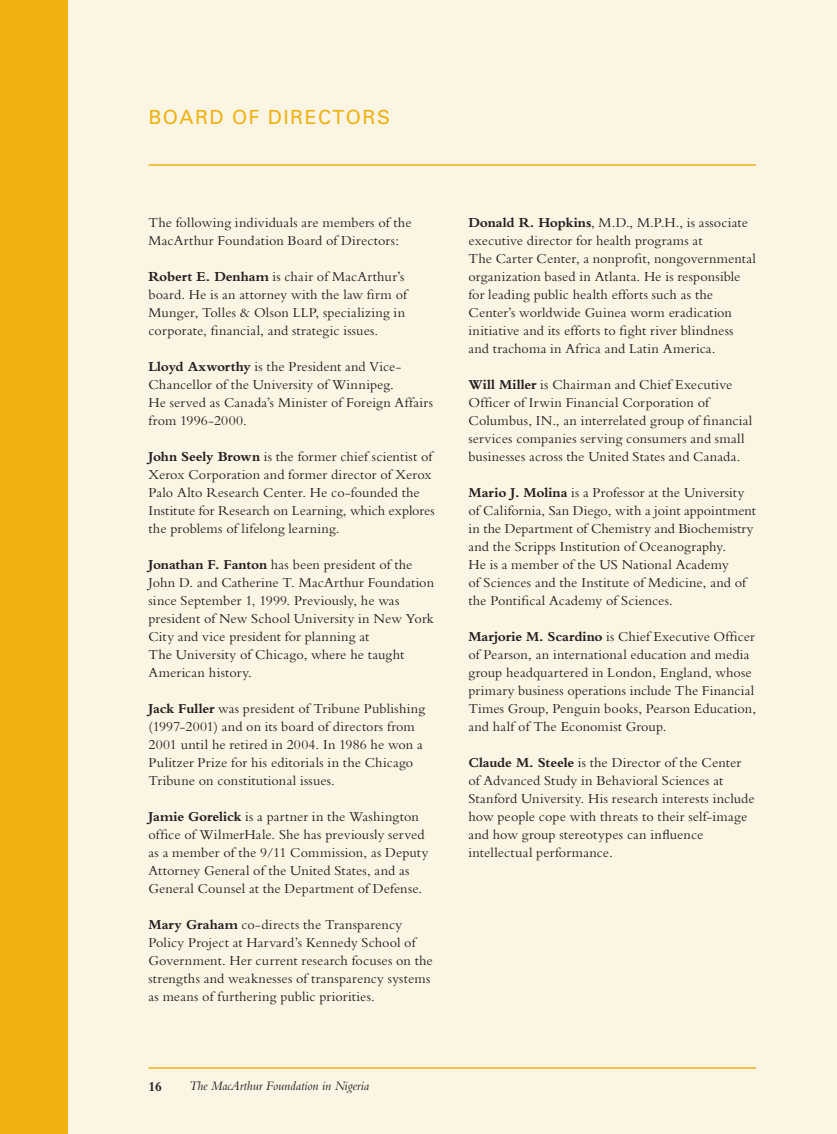
<style>
.page{position:relative;width:837px;height:1134px;background:#fcf5e4}
.page>*{position:absolute;margin:0;border:0;box-sizing:border-box;transform-origin:0 0}
.t1{font:19.5px "Univers";letter-spacing:.075em;color:#efb211}
.t2{font:14.25px/18px "Bembo";letter-spacing:.005em;color:#231f20}
.t3{font:700 14.25px "Bembo";color:#231f20;scale:.95 1}
.t4{font:italic 13.5px "Bembo";color:#231f20;scale:.95 1}
.s1{font-weight:700}
</style>
<div class="page">
<hr style="left:148px;top:1067px;width:608px;height:2px;background:#efb211">
<div style="left:0;top:0;width:68px;height:1134px;background:#efb211"></div>
<hr style="left:148px;top:164px;width:608px;height:2px;background:#efb211">
<h1 class="t1" style="left:148px;top:105px;width:243px">BOARD OF DIRECTORS</h1>
<p class="t2" style="left:148px;top:213px;width:265px">The following individuals are members of the<br>MacArthur Foundation Board of Directors:</p>
<p class="t2" style="left:148px;top:267px;width:260px"><span class="s1">Robert E. Denham</span> is chair of MacArthur’s board. He is an attorney with the law firm of Munger, Tolles &amp; Olson LLP, specializing in corporate, financial, and strategic issues.</p>
<p class="t2" style="left:149px;top:357px;width:286px"><span class="s1">Lloyd Axworthy</span> is the President and Vice-Chancellor of the University of Winnipeg.<br>He served as Canada’s Minister of Foreign Affairs from 1996-2000.</p>
<p class="t2" style="left:149px;top:447px;width:288px"><span class="s1">John Seely Brown</span> is the former chief scientist of Xerox Corporation and former director of Xerox Palo Alto Research Center. He co-founded the Institute for Research on Learning, which explores the problems of lifelong learning.</p>
<p class="t2" style="left:149px;top:555px;width:287px"><span class="s1">Jonathan F. Fanton</span> has been president of the John D. and Catherine T. MacArthur Foundation since September 1, 1999. Previously, he was president of New School University in New York City and vice president for planning at<br>The University of Chicago, where he taught American history.</p>
<p class="t2" style="left:149px;top:699px;width:278px"><span class="s1">Jack Fuller</span> was president of Tribune Publishing (1997-2001) and on its board of directors from 2001 until he retired in 2004. In 1986 he won a Pulitzer Prize for his editorials in the Chicago Tribune on constitutional issues.</p>
<p class="t2" style="left:149px;top:807px;width:281px"><span class="s1">Jamie Gorelick</span> is a partner in the Washington office of WilmerHale. She has previously served as a member of the 9/11 Commission, as Deputy Attorney General of the United States, and as General Counsel at the Department of Defense.</p>
<p class="t2" style="left:149px;top:915px;width:286px"><span class="s1">Mary Graham</span> co-directs the Transparency Policy Project at Harvard’s Kennedy School of Government. Her current research focuses on the strengths and weaknesses of transparency systems as means of furthering public priorities.</p>
<p class="t3" style="left:148px;top:1079px;width:16px">16</p>
<p class="t4" style="left:189px;top:1078px;width:191px">The MacArthur Foundation in Nigeria</p>
<p class="t2" style="left:468px;top:213px;width:289px"><span class="s1">Donald R. Hopkins</span>, M.D., M.P.H., is associate executive director for health programs at<br>The Carter Center, a nonprofit, nongovernmental organization based in Atlanta. He is responsible for leading public health efforts such as the Center’s worldwide Guinea worm eradication initiative and its efforts to fight river blindness and trachoma in Africa and Latin America.</p>
<p class="t2" style="left:468px;top:375px;width:285px"><span class="s1">Will Miller</span> is Chairman and Chief Executive Officer of Irwin Financial Corporation of Columbus, IN., an interrelated group of financial services companies serving consumers and small businesses across the United States and Canada.</p>
<p class="t2" style="left:468px;top:483px;width:289px"><span class="s1">Mario J. Molina</span> is a Professor at the University of California, San Diego, with a joint appointment in the Department of Chemistry and Biochemistry and the Scripps Institution of Oceanography.<br>He is a member of the US National Academy<br>of Sciences and the Institute of Medicine, and of the Pontifical Academy of Sciences.</p>
<p class="t2" style="left:468px;top:627px;width:289px"><span class="s1">Marjorie M. Scardino</span> is Chief Executive Officer of Pearson, an international education and media group headquartered in London, England, whose primary business operations include The Financial Times Group, Penguin books, Pearson Education, and half of The Economist Group.</p>
<p class="t2" style="left:468px;top:753px;width:288px"><span class="s1">Claude M. Steele</span> is the Director of the Center of Advanced Study in Behavioral Sciences at Stanford University. His research interests include how people cope with threats to their self-image and how group stereotypes can influence intellectual performance.</p>
</div>
